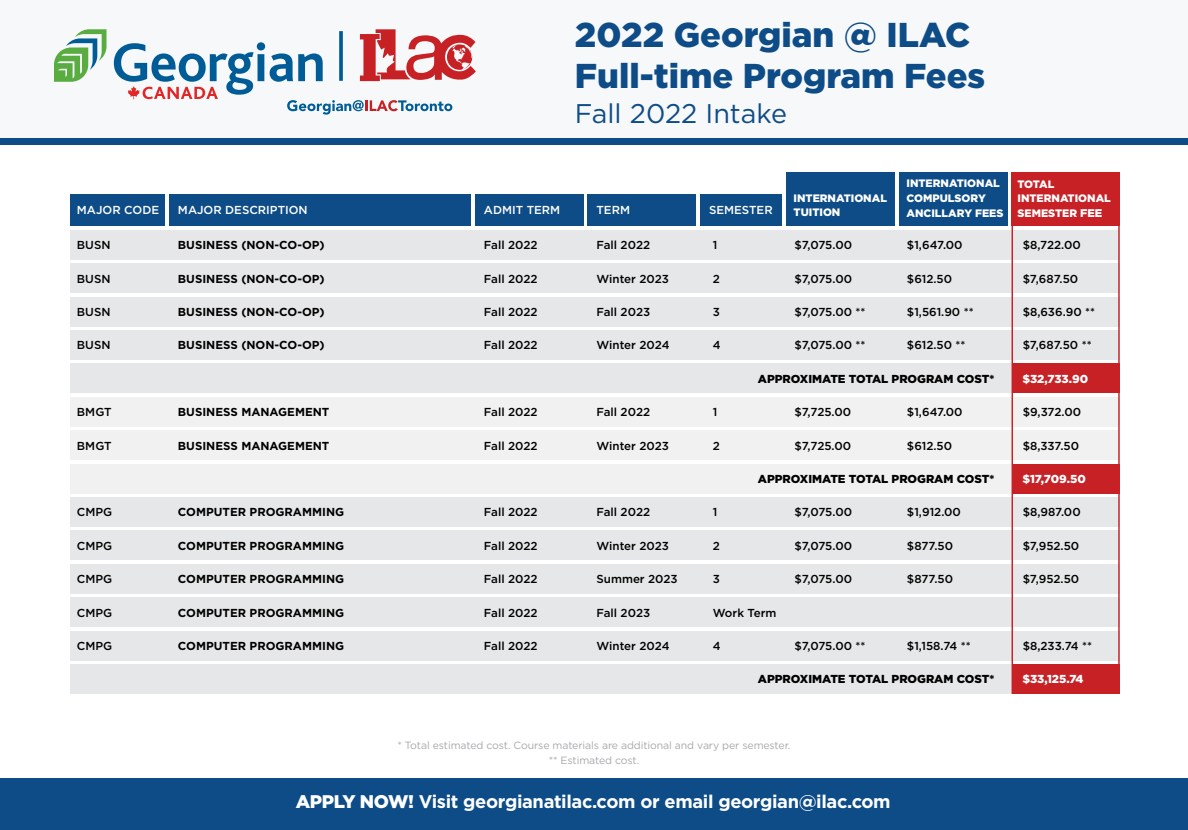
<style>
.page{position:relative;width:1188px;height:830px;background:#fff}
.page>*{position:absolute;margin:0;border:0;box-sizing:border-box;transform-origin:0 0}
.t1{font:900 34.5px/41.4px "Gotham";color:#0d4c87}
.t2{font:27px "Gotham";color:#0d4c87}
.t3{font:700 18.3px "Gotham";letter-spacing:-.02em;color:#fff}
.t4{font:500 11.55px "Gotham";color:#000}
.t5{font:700 11.55px "Gotham";color:#000}
.t6{font:900 11.55px "Gotham";color:#000}
.t7{font:500 11.55px "Gotham";color:#fff}
.t8{font:900 11.55px "Gotham";color:#fff}
.t9{font:900 10.8px/14.5px "Gotham";color:#fff}
.t10{font:10.5px/14.4px "Gotham";letter-spacing:-.01em;color:#a7a9ac;text-align:center}
.s1{font-size:11.1px}
.s2{font-weight:900}
</style>
<div class="page">
<div style="left:71px;top:497px;width:1049px;height:30px;background:#e6e7e8"></div>
<div style="left:71px;top:564px;width:1049px;height:30px;background:#e6e7e8"></div>
<div style="left:71px;top:597px;width:1049px;height:30px;background:#e6e7e8"></div>
<div style="left:71px;top:531px;width:1049px;height:29px;background:#e6e7e8"></div>
<div style="left:71px;top:631px;width:1049px;height:29px;background:#e6e7e8"></div>
<div style="left:71px;top:664px;width:1049px;height:30px;background:#e6e7e8"></div>
<div style="left:1012px;top:664px;width:107px;height:30px;background:#c72126"></div>
<div style="left:71px;top:230px;width:1049px;height:30px;background:#e6e7e8"></div>
<div style="left:71px;top:297px;width:1049px;height:29px;background:#e6e7e8"></div>
<div style="left:71px;top:263px;width:1049px;height:30px;background:#e6e7e8"></div>
<div style="left:71px;top:330px;width:1049px;height:30px;background:#e6e7e8"></div>
<div style="left:71px;top:364px;width:1049px;height:29px;background:#e6e7e8"></div>
<div style="left:1012px;top:364px;width:107px;height:29px;background:#c72126"></div>
<div style="left:71px;top:397px;width:1049px;height:30px;background:#f1f1f2"></div>
<div style="left:71px;top:430px;width:1049px;height:30px;background:#f1f1f2"></div>
<div style="left:71px;top:464px;width:1049px;height:29px;background:#f1f1f2"></div>
<div style="left:1012px;top:464px;width:107px;height:29px;background:#c72126"></div>
<div style="left:0;top:0;width:1188px;height:142px;background:#f7f8f9"></div>
<div style="left:0;top:139px;width:1188px;height:6px;background:#0d4c87"></div>
<div style="left:0;top:779px;width:1188px;height:51px;background:#0d4c87"></div>
<svg style="left:54px;top:29px;width:52px;height:53px"></svg>
<svg style="left:114px;top:29px;width:362px;height:86px"></svg>
<div style="left:71px;top:195px;width:94px;height:31px;background:#0d4c87"></div>
<div style="left:588px;top:195px;width:108px;height:31px;background:#0d4c87"></div>
<div style="left:475px;top:195px;width:108px;height:31px;background:#0d4c87"></div>
<div style="left:1012px;top:173px;width:108px;height:53px;background:#c72126"></div>
<div style="left:700px;top:195px;width:82px;height:31px;background:#0d4c87"></div>
<div style="left:786px;top:173px;width:109px;height:53px;background:#0d4c87"></div>
<div style="left:899px;top:173px;width:108px;height:53px;background:#0d4c87"></div>
<div style="left:169px;top:195px;width:302px;height:31px;background:#0d4c87"></div>
<div style="left:1012px;top:173px;width:108px;height:521px;border:1px solid #c72126"></div>
<h1 class="t1" style="left:575px;top:13px;width:412px">2022 Georgian @ ILAC<br>Full-time Program Fees</h1>
<h2 class="t2" style="left:575px;top:96px;width:214px">Fall 2022 Intake</h2>
<p class="t9" style="left:907px;top:176px;width:99px">INTERNATIONAL<br>COMPULSORY<br>ANCILLARY FEES</p>
<p class="t9" style="left:1018px;top:176px;width:95px">TOTAL<br>INTERNATIONAL</p>
<p class="t9" style="left:794px;top:191px;width:95px">INTERNATIONAL<br>TUITION</p>
<p class="t7" style="left:77px;top:203px;width:84px">MAJOR CODE</p>
<p class="t7" style="left:484px;top:203px;width:78px">ADMIT TERM</p>
<p class="t7" style="left:597px;top:203px;width:35px">TERM</p>
<p class="t7" style="left:709px;top:203px;width:65px">SEMESTER</p>
<p class="t7" style="left:178px;top:203px;width:131px">MAJOR DESCRIPTION</p>
<p class="t9" style="left:1018px;top:205px;width:86px">SEMESTER <span class="s1">FEE</span></p>
<p class="t4" style="left:77px;top:237px;width:35px">BUSN</p>
<p class="t5" style="left:178px;top:237px;width:148px">BUSINESS (NON-CO-OP)</p>
<p class="t4" style="left:484px;top:237px;width:55px">Fall 2022</p>
<p class="t4" style="left:597px;top:237px;width:55px">Fall 2022</p>
<p class="t4" style="left:713px;top:237px;width:6px">1</p>
<p class="t4" style="left:794px;top:237px;width:59px">$7,075.00</p>
<p class="t4" style="left:907px;top:238px;width:57px">$1,647.00</p>
<p class="t4" style="left:1023px;top:238px;width:60px">$8,722.00</p>
<p class="t4" style="left:77px;top:271px;width:35px">BUSN</p>
<p class="t5" style="left:178px;top:271px;width:148px">BUSINESS (NON-CO-OP)</p>
<p class="t4" style="left:484px;top:271px;width:55px">Fall 2022</p>
<p class="t4" style="left:597px;top:271px;width:74px">Winter 2023</p>
<p class="t4" style="left:713px;top:271px;width:9px">2</p>
<p class="t4" style="left:794px;top:271px;width:59px">$7,075.00</p>
<p class="t4" style="left:907px;top:271px;width:47px">$612.50</p>
<p class="t4" style="left:1023px;top:271px;width:57px">$7,687.50</p>
<p class="t4" style="left:77px;top:304px;width:35px">BUSN</p>
<p class="t5" style="left:178px;top:304px;width:148px">BUSINESS (NON-CO-OP)</p>
<p class="t4" style="left:484px;top:304px;width:55px">Fall 2022</p>
<p class="t4" style="left:597px;top:304px;width:55px">Fall 2023</p>
<p class="t4" style="left:713px;top:304px;width:9px">3</p>
<p class="t4" style="left:794px;top:304px;width:73px">$7,075.00 **</p>
<p class="t4" style="left:907px;top:304px;width:68px">$1,561.90 **</p>
<p class="t4" style="left:1023px;top:304px;width:74px">$8,636.90 **</p>
<p class="t4" style="left:77px;top:338px;width:35px">BUSN</p>
<p class="t5" style="left:178px;top:338px;width:148px">BUSINESS (NON-CO-OP)</p>
<p class="t4" style="left:484px;top:338px;width:55px">Fall 2022</p>
<p class="t4" style="left:597px;top:338px;width:75px">Winter 2024</p>
<p class="t4" style="left:713px;top:338px;width:9px">4</p>
<p class="t4" style="left:794px;top:338px;width:73px">$7,075.00 **</p>
<p class="t6" style="left:758px;top:371px;width:238px">APPROXIMATE TOTAL PROGRAM COST*</p>
<p class="t4" style="left:907px;top:338px;width:60px">$612.50 **</p>
<p class="t4" style="left:1023px;top:338px;width:71px">$7,687.50 **</p>
<p class="t8" style="left:1022px;top:371px;width:67px">$32,733.90</p>
<p class="t4" style="left:77px;top:404px;width:36px">BMGT</p>
<p class="t4" style="left:77px;top:438px;width:36px">BMGT</p>
<p class="t5" style="left:178px;top:404px;width:153px">BUSINESS MANAGEMENT</p>
<p class="t5" style="left:178px;top:438px;width:153px">BUSINESS MANAGEMENT</p>
<p class="t4" style="left:484px;top:404px;width:55px">Fall 2022</p>
<p class="t4" style="left:597px;top:404px;width:55px">Fall 2022</p>
<p class="t4" style="left:484px;top:438px;width:55px">Fall 2022</p>
<p class="t4" style="left:597px;top:438px;width:74px">Winter 2023</p>
<p class="t4" style="left:713px;top:404px;width:6px">1</p>
<p class="t4" style="left:713px;top:438px;width:9px">2</p>
<p class="t4" style="left:794px;top:404px;width:58px">$7,725.00</p>
<p class="t4" style="left:794px;top:438px;width:58px">$7,725.00</p>
<p class="t6" style="left:758px;top:471px;width:238px">APPROXIMATE TOTAL PROGRAM COST*</p>
<p class="t4" style="left:907px;top:404px;width:57px">$1,647.00</p>
<p class="t4" style="left:907px;top:438px;width:47px">$612.50</p>
<p class="t4" style="left:1023px;top:404px;width:60px">$9,372.00</p>
<p class="t4" style="left:1023px;top:438px;width:58px">$8,337.50</p>
<p class="t8" style="left:1022px;top:471px;width:65px">$17,709.50</p>
<p class="t4" style="left:77px;top:505px;width:37px">CMPG</p>
<p class="t5" style="left:178px;top:505px;width:168px">COMPUTER PROGRAMMING</p>
<p class="t4" style="left:484px;top:505px;width:55px">Fall 2022</p>
<p class="t4" style="left:597px;top:505px;width:55px">Fall 2022</p>
<p class="t4" style="left:713px;top:505px;width:6px">1</p>
<p class="t4" style="left:794px;top:505px;width:59px">$7,075.00</p>
<p class="t4" style="left:907px;top:505px;width:55px">$1,912.00</p>
<p class="t4" style="left:1023px;top:505px;width:60px">$8,987.00</p>
<p class="t4" style="left:77px;top:538px;width:37px">CMPG</p>
<p class="t5" style="left:178px;top:538px;width:168px">COMPUTER PROGRAMMING</p>
<p class="t4" style="left:484px;top:538px;width:55px">Fall 2022</p>
<p class="t4" style="left:597px;top:538px;width:74px">Winter 2023</p>
<p class="t4" style="left:713px;top:538px;width:9px">2</p>
<p class="t4" style="left:794px;top:538px;width:59px">$7,075.00</p>
<p class="t4" style="left:907px;top:538px;width:48px">$877.50</p>
<p class="t4" style="left:1023px;top:538px;width:58px">$7,952.50</p>
<p class="t4" style="left:77px;top:572px;width:37px">CMPG</p>
<p class="t4" style="left:77px;top:605px;width:37px">CMPG</p>
<p class="t5" style="left:178px;top:571px;width:168px">COMPUTER PROGRAMMING</p>
<p class="t5" style="left:178px;top:605px;width:168px">COMPUTER PROGRAMMING</p>
<p class="t4" style="left:484px;top:572px;width:55px">Fall 2022</p>
<p class="t4" style="left:484px;top:605px;width:55px">Fall 2022</p>
<p class="t4" style="left:597px;top:572px;width:83px">Summer 2023</p>
<p class="t4" style="left:597px;top:605px;width:55px">Fall 2023</p>
<p class="t4" style="left:713px;top:572px;width:9px">3</p>
<p class="t4" style="left:713px;top:605px;width:65px">Work Term</p>
<p class="t4" style="left:794px;top:572px;width:59px">$7,075.00</p>
<p class="t4" style="left:907px;top:572px;width:48px">$877.50</p>
<p class="t4" style="left:1023px;top:572px;width:58px">$7,952.50</p>
<p class="t4" style="left:77px;top:638px;width:37px">CMPG</p>
<p class="t5" style="left:178px;top:638px;width:168px">COMPUTER PROGRAMMING</p>
<p class="t4" style="left:484px;top:638px;width:55px">Fall 2022</p>
<p class="t4" style="left:597px;top:638px;width:75px">Winter 2024</p>
<p class="t4" style="left:713px;top:638px;width:9px">4</p>
<p class="t4" style="left:794px;top:638px;width:73px">$7,075.00 **</p>
<p class="t6" style="left:758px;top:671px;width:238px">APPROXIMATE TOTAL PROGRAM COST*</p>
<p class="t4" style="left:907px;top:638px;width:65px">$1,158.74 **</p>
<p class="t4" style="left:1023px;top:638px;width:71px">$8,233.74 **</p>
<p class="t8" style="left:1022px;top:671px;width:63px">$33,125.74</p>
<p class="t10" style="left:397px;top:738px;width:395px">* Total estimated cost. Course materials are additional and vary per semester. ** Estimated cost.</p>
<h3 class="t3" style="left:296px;top:790px;width:596px"><span class="s2">APPLY NOW!</span> Visit georgianatilac.com or email georgian@ilac.com</h3>
</div>
